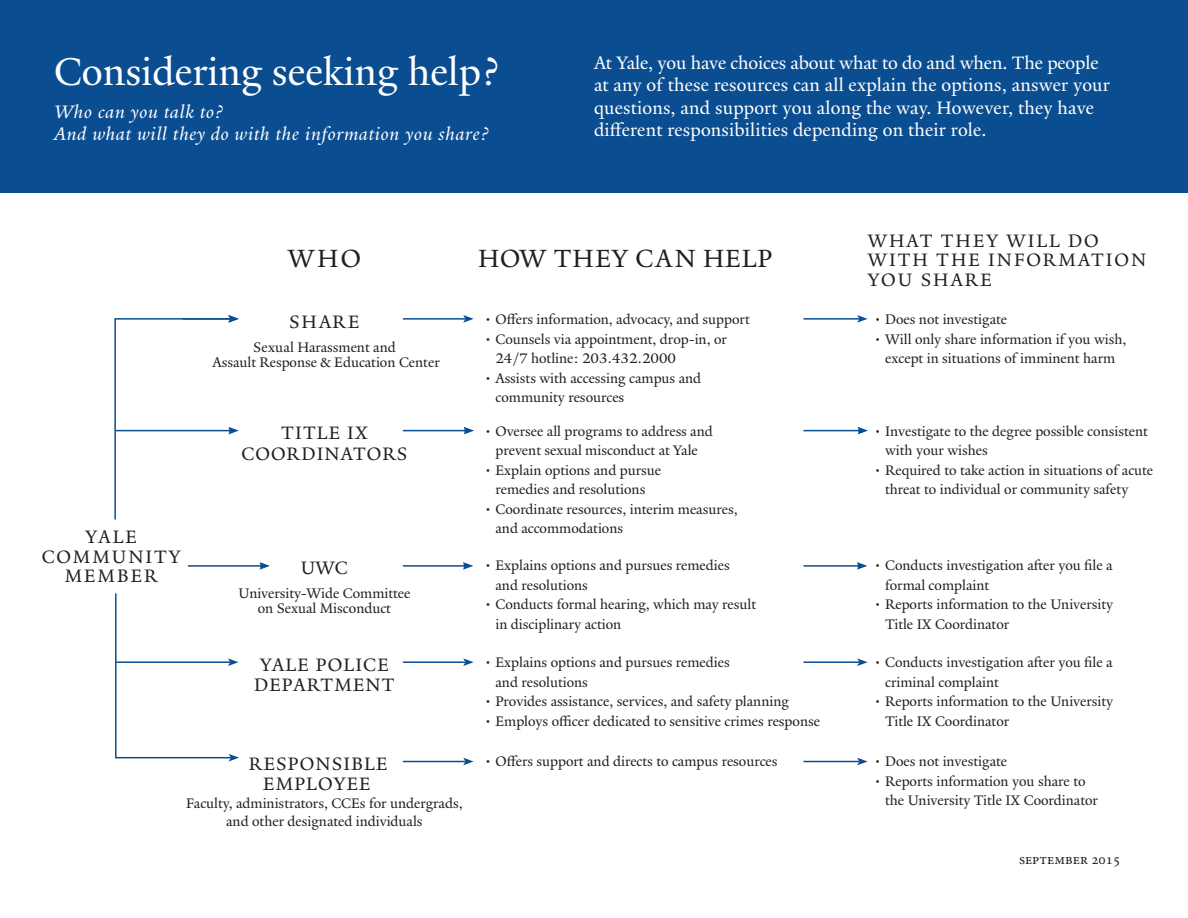
<style>
.page{position:relative;width:1188px;height:918px;background:#fff}
.page>*{position:absolute;margin:0;border:0;box-sizing:border-box;transform-origin:0 0}
.t1{font:42px "Yale New";color:#fff}
.t2{font:27px "Yale New";letter-spacing:.04em;color:#231f20}
.t3{font:19.5px/22.5px "Yale New";letter-spacing:.01em;color:#fff}
.t4{font:19.5px/20.4px "Yale New";letter-spacing:.06em;color:#231f20;text-align:center}
.t5{font:italic 19.5px/22.5px "Yale New";letter-spacing:.04em;color:#fff}
.t6{font:19.5px/19.5px "Yale New";letter-spacing:.1em;color:#231f20}
.t7{font:15px/19.5px "Yale New";color:#231f20}
.t8{font:15px "Minion Pro";color:#231f20}
</style>
<div class="page">
<div style="left:0;top:0;width:1188px;height:192px;background:#0b4d91"></div>
<hr style="left:403px;top:430px;width:63px;height:1px;background:#0b4d91">
<svg style="left:464px;top:427px;width:10px;height:7px"></svg>
<hr style="left:804px;top:430px;width:56px;height:1px;background:#0b4d91">
<svg style="left:858px;top:427px;width:10px;height:7px"></svg>
<hr style="left:403px;top:565px;width:62px;height:2px;background:#0b4d91">
<svg style="left:463px;top:562px;width:10px;height:8px"></svg>
<hr style="left:804px;top:565px;width:55px;height:2px;background:#0b4d91">
<svg style="left:857px;top:562px;width:10px;height:8px"></svg>
<hr style="left:403px;top:661px;width:62px;height:2px;background:#0b4d91">
<svg style="left:463px;top:658px;width:11px;height:8px"></svg>
<hr style="left:804px;top:661px;width:55px;height:2px;background:#0b4d91">
<svg style="left:857px;top:658px;width:11px;height:8px"></svg>
<hr style="left:403px;top:761px;width:62px;height:1px;background:#0b4d91">
<svg style="left:463px;top:758px;width:11px;height:7px"></svg>
<hr style="left:804px;top:761px;width:55px;height:1px;background:#0b4d91">
<svg style="left:857px;top:758px;width:11px;height:7px"></svg>
<hr style="left:403px;top:318px;width:62px;height:2px;background:#0b4d91">
<svg style="left:463px;top:315px;width:11px;height:8px"></svg>
<hr style="left:804px;top:318px;width:55px;height:2px;background:#0b4d91">
<svg style="left:857px;top:315px;width:11px;height:8px"></svg>
<hr style="left:188px;top:565px;width:74px;height:2px;background:#0b4d91">
<svg style="left:259px;top:562px;width:11px;height:8px"></svg>
<svg style="left:114px;top:315px;width:125px;height:205px"></svg>
<svg style="left:115px;top:593px;width:124px;height:169px"></svg>
<p class="t1" style="left:54px;top:46px;width:446px">Considering seeking help?</p>
<p class="t5" style="left:54px;top:100px;width:436px">Who can you talk to?<br>And what will they do with the information you share?</p>
<p class="t3" style="left:594px;top:51px;width:517px">At Yale, you have choices about what to do and when. The people at any of these resources can all explain the options, answer your questions, and support you along the way. However, they have different responsibilities depending on their role.</p>
<p class="t6" style="left:42px;top:527px;width:141px;text-align:center">YALE<br>COMMUNITY</p>
<p class="t4" style="left:65px;top:566px;width:94px">MEMBER</p>
<p class="t2" style="left:288px;top:242px;width:75px">WHO</p>
<p class="t2" style="left:478px;top:242px;width:296px">HOW THEY CAN HELP</p>
<p class="t4" style="left:289px;top:311px;width:72px">SHARE</p>
<p class="t7" style="left:213px;top:339px;width:229px;line-height:15px;text-align:center">Sexual Harassment and<br>Assault Response &amp; Education Center</p>
<p class="t7" style="left:484px;top:310px;width:267px">• Offers information, advocacy, and support</p>
<p class="t7" style="left:495px;top:329px;width:233px;text-indent:-11px">• Counsels via appointment, drop-in, or<br>24/7 hotline: 203.432.2000</p>
<p class="t7" style="left:495px;top:368px;width:207px;text-indent:-11px">• Assists with accessing campus and community resources</p>
<p class="t4" style="left:281px;top:423px;width:88px">TITLE IX</p>
<p class="t4" style="left:242px;top:443px;width:167px">COORDINATORS</p>
<p class="t7" style="left:484px;top:421px;width:230px;text-align:center">• Oversee all programs to address and prevent sexual misconduct at Yale</p>
<p class="t7" style="left:484px;top:460px;width:178px;text-align:center">• Explain options and pursue remedies and resolutions</p>
<p class="t7" style="left:495px;top:499px;width:244px;text-indent:-11px">• Coordinate resources, interim measures, and accommodations</p>
<p class="t4" style="left:301px;top:557px;width:48px">UWC</p>
<p class="t7" style="left:238px;top:585px;width:173px;line-height:15px;text-align:center">University-Wide Committee on Sexual Misconduct</p>
<p class="t7" style="left:495px;top:556px;width:236px;text-indent:-11px">• Explains options and pursues remedies and resolutions</p>
<p class="t7" style="left:495px;top:595px;width:262px;text-indent:-11px">• Conducts formal hearing, which may result in disciplinary action</p>
<p class="t4" style="left:254px;top:654px;width:142px">YALE POLICE<br>DEPARTMENT</p>
<p class="t7" style="left:495px;top:653px;width:236px;text-indent:-11px">• Explains options and pursues remedies and resolutions</p>
<p class="t7" style="left:484px;top:692px;width:306px">• Provides assistance, services, and safety planning</p>
<p class="t7" style="left:484px;top:711px;width:338px">• Employs officer dedicated to sensitive crimes response</p>
<p class="t6" style="left:868px;top:231px;width:280px">WHAT THEY WILL DO<br>WITH THE INFORMATION<br>YOU SHARE</p>
<p class="t7" style="left:874px;top:310px;width:135px">• Does not investigate</p>
<p class="t7" style="left:874px;top:329px;width:254px;text-align:center">• Will only share information if you wish, except in situations of imminent harm</p>
<p class="t7" style="left:885px;top:421px;width:264px;text-indent:-11px">• Investigate to the degree possible consistent with your wishes</p>
<p class="t7" style="left:885px;top:460px;width:269px;text-indent:-11px">• Required to take action in situations of acute threat to individual or community safety</p>
<p class="t7" style="left:885px;top:556px;width:229px;text-indent:-11px">• Conducts investigation after you file a formal complaint</p>
<p class="t7" style="left:885px;top:595px;width:229px;text-indent:-11px">• Reports information to the University<br>Title IX Coordinator</p>
<p class="t7" style="left:885px;top:653px;width:229px;text-indent:-11px">• Conducts investigation after you file a criminal complaint</p>
<p class="t7" style="left:885px;top:692px;width:229px;text-indent:-11px">• Reports information to the University<br>Title IX Coordinator</p>
<p class="t4" style="left:249px;top:753px;width:140px">RESPONSIBLE<br>EMPLOYEE</p>
<p class="t7" style="left:186px;top:794px;width:278px;line-height:18px;text-align:center">Faculty, administrators, CCEs for undergrads, and other designated individuals</p>
<p class="t7" style="left:484px;top:752px;width:295px">• Offers support and directs to campus resources</p>
<p class="t7" style="left:874px;top:752px;width:135px">• Does not investigate</p>
<p class="t7" style="left:885px;top:771px;width:214px;text-indent:-11px">• Reports information you share to the University Title IX Coordinator</p>
<p class="t8" style="left:1019px;top:849px;width:103px">september 2015</p>
</div>
